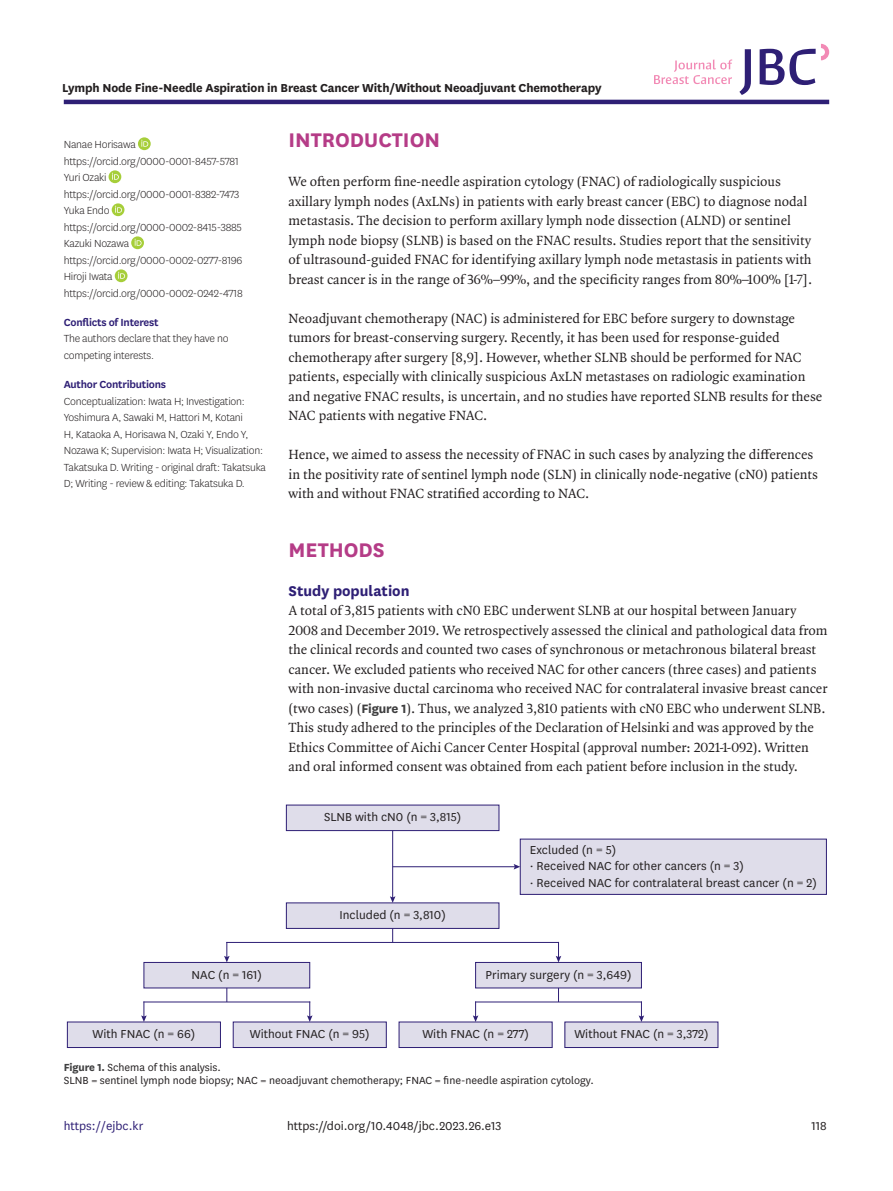
<style>
.page{position:relative;width:893px;height:1191px;background:#fff}
.page>*{position:absolute;margin:0;border:0;box-sizing:border-box;transform-origin:0 0}
.body_title1{font:700 23.1px "National";color:#b53c87}
.body_title2_stacked{font:700 16.5px "National";color:#2e1f75}
.body_p_first{font:14.25px/19.5px "Quadraat OT";color:#231f20}
.body_p{font:14.25px/19.5px "Quadraat OT";color:#231f20}
.doi_running_footer{font:13.5px/16.5px "National";color:#231f20}
.alt-title-type{font:700 13.5px "National";letter-spacing:-.01em;color:#231f20}
.t1{font:13.5px "National";color:#2e1f75}
.conflict_p{font:300 12px/16.5px "National";letter-spacing:-.02em;color:#231f20}
.orcid_url_p{font:300 12px "National";letter-spacing:-.02em;color:#231f20}
.fig_caption{font:12px/13.5px "National";color:#231f20}
.orcid_name_p{font:300 12px "National";letter-spacing:-.02em;color:#231f20}
.conflict_title{font:600 12px "National";letter-spacing:-.02em;color:#2e1f75}
.s1{font-family:"National";font-weight:700;color:#3e3e3f}
.s2{font-weight:700;color:#3e3e3f}
</style>
<div class="page">
<svg style="left:138px;top:137px;width:13px;height:13px"></svg>
<svg style="left:141px;top:140px;width:7px;height:7px"></svg>
<div style="left:109px;top:170px;width:12px;height:13px;background:#a6ce39;border-radius:50%"></div>
<svg style="left:112px;top:173px;width:7px;height:7px"></svg>
<div style="left:112px;top:203px;width:12px;height:13px;background:#a6ce39;border-radius:50%"></div>
<svg style="left:115px;top:206px;width:7px;height:7px"></svg>
<svg style="left:131px;top:236px;width:13px;height:13px"></svg>
<svg style="left:135px;top:239px;width:7px;height:7px"></svg>
<svg style="left:115px;top:269px;width:13px;height:13px"></svg>
<svg style="left:118px;top:272px;width:7px;height:7px"></svg>
<hr style="left:64px;top:100px;width:765px;height:4px;background:#2e1f75">
<svg style="left:654px;top:59px;width:78px;height:25px"></svg>
<svg style="left:739px;top:44px;width:90px;height:51px"></svg>
<div style="left:286px;top:805px;width:213px;height:25px;background:#dfddea"></div>
<div style="left:286px;top:804px;width:213px;height:27px;border:1px solid #2e1f75"></div>
<div style="left:286px;top:903px;width:213px;height:25px;background:#dfddea"></div>
<div style="left:144px;top:962px;width:166px;height:26px;background:#dfddea"></div>
<div style="left:144px;top:962px;width:166px;height:26px;border:1px solid #2e1f75"></div>
<div style="left:399px;top:1022px;width:153px;height:25px;background:#dfddea"></div>
<div style="left:399px;top:1021px;width:153px;height:27px;border:1px solid #2e1f75"></div>
<div style="left:565px;top:1022px;width:153px;height:25px;background:#dfddea"></div>
<div style="left:564px;top:1021px;width:154px;height:27px;border:1px solid #2e1f75"></div>
<div style="left:67px;top:1022px;width:153px;height:25px;background:#dfddea"></div>
<div style="left:67px;top:1021px;width:154px;height:27px;border:1px solid #2e1f75"></div>
<div style="left:233px;top:1022px;width:153px;height:25px;background:#dfddea"></div>
<div style="left:233px;top:1021px;width:154px;height:27px;border:1px solid #2e1f75"></div>
<div style="left:476px;top:962px;width:165px;height:26px;background:#dfddea"></div>
<div style="left:475px;top:962px;width:167px;height:26px;border:1px solid #2e1f75"></div>
<div style="left:520px;top:839px;width:306px;height:55px;background:#dfddea"></div>
<hr style="left:392px;top:830px;width:1px;height:68px;background:#2e1f75">
<svg style="left:390px;top:896px;width:5px;height:7px"></svg>
<hr style="left:393px;top:866px;width:123px;height:1px;background:#2e1f75">
<svg style="left:514px;top:864px;width:6px;height:5px"></svg>
<svg style="left:639px;top:1002px;width:5px;height:20px"></svg>
<svg style="left:473px;top:1002px;width:5px;height:20px"></svg>
<svg style="left:558px;top:988px;width:1px;height:13px"></svg>
<hr style="left:476px;top:1001px;width:165px;height:1px;background:#2e1f75">
<svg style="left:307px;top:1002px;width:6px;height:20px"></svg>
<svg style="left:141px;top:1002px;width:6px;height:20px"></svg>
<svg style="left:226px;top:988px;width:1px;height:13px"></svg>
<hr style="left:144px;top:1001px;width:166px;height:1px;background:#2e1f75">
<svg style="left:556px;top:942px;width:5px;height:20px"></svg>
<svg style="left:224px;top:942px;width:6px;height:20px"></svg>
<svg style="left:392px;top:928px;width:1px;height:14px"></svg>
<hr style="left:227px;top:942px;width:331px;height:1px;background:#2e1f75">
<p class="alt-title-type" style="left:62px;top:78px;width:541px">Lymph Node Fine-Needle Aspiration in Breast Cancer With/Without Neoadjuvant Chemotherapy</p>
<p class="orcid_name_p" style="left:64px;top:137px;width:74px">Nanae Horisawa</p>
<p class="orcid_url_p" style="left:64px;top:153px;width:176px">https://orcid.org/0000-0001-8457-5781</p>
<p class="orcid_name_p" style="left:64px;top:170px;width:44px">Yuri Ozaki</p>
<p class="orcid_url_p" style="left:64px;top:186px;width:177px">https://orcid.org/0000-0001-8382-7473</p>
<p class="orcid_name_p" style="left:64px;top:203px;width:47px">Yuka Endo</p>
<p class="orcid_url_p" style="left:64px;top:219px;width:180px">https://orcid.org/0000-0002-8415-3885</p>
<p class="orcid_name_p" style="left:64px;top:236px;width:67px">Kazuki Nozawa</p>
<p class="orcid_url_p" style="left:64px;top:252px;width:180px">https://orcid.org/0000-0002-0277-8196</p>
<p class="orcid_name_p" style="left:64px;top:269px;width:50px">Hiroji Iwata</p>
<p class="orcid_url_p" style="left:64px;top:285px;width:180px">https://orcid.org/0000-0002-0242-4718</p>
<p class="conflict_title" style="left:64px;top:314px;width:96px">Conflicts of Interest</p>
<p class="conflict_p" style="left:64px;top:330px;width:166px">The authors declare that they have no competing interests.</p>
<p class="conflict_title" style="left:64px;top:376px;width:104px">Author Contributions</p>
<p class="conflict_p" style="left:64px;top:392px;width:204px">Conceptualization: Iwata H; Investigation:<br>Yoshimura A, Sawaki M, Hattori M, Kotani<br>H, Kataoka A, Horisawa N, Ozaki Y, Endo Y, Nozawa K; Supervision: Iwata H; Visualization:<br>Takatsuka D. Writing - original draft: Takatsuka D; Writing - review &amp; editing: Takatsuka D.</p>
<p class="doi_running_footer" style="left:192px;top:966px;width:72px">NAC (n = 161)</p>
<p class="body_title1" style="left:289px;top:124px;width:153px">INTRODUCTION</p>
<p class="body_p_first" style="left:289px;top:172px;width:525px">We often perform fine-needle aspiration cytology (FNAC) of radiologically suspicious axillary lymph nodes (AxLNs) in patients with early breast cancer (EBC) to diagnose nodal metastasis. The decision to perform axillary lymph node dissection (ALND) or sentinel lymph node biopsy (SLNB) is based on the FNAC results. Studies report that the sensitivity of ultrasound-guided FNAC for identifying axillary lymph node metastasis in patients with breast cancer is in the range of 36%–99%, and the specificity ranges from 80%–100% [1-7].</p>
<p class="body_p" style="left:289px;top:308px;width:535px">Neoadjuvant chemotherapy (NAC) is administered for EBC before surgery to downstage tumors for breast-conserving surgery. Recently, it has been used for response-guided chemotherapy after surgery [8,9]. However, whether SLNB should be performed for NAC patients, especially with clinically suspicious AxLN metastases on radiologic examination and negative FNAC results, is uncertain, and no studies have reported SLNB results for these NAC patients with negative FNAC.</p>
<p class="body_p" style="left:289px;top:445px;width:531px">Hence, we aimed to assess the necessity of FNAC in such cases by analyzing the differences in the positivity rate of sentinel lymph node (SLN) in clinically node-negative (cN0) patients with and without FNAC stratified according to NAC.</p>
<p class="body_title1" style="left:289px;top:533px;width:98px">METHODS</p>
<p class="body_title2_stacked" style="left:289px;top:579px;width:123px">Study population</p>
<p class="body_p_first" style="left:289px;top:601px;width:541px">A total of 3,815 patients with cN0 EBC underwent SLNB at our hospital between January 2008 and December 2019. We retrospectively assessed the clinical and pathological data from the clinical records and counted two cases of synchronous or metachronous bilateral breast cancer. We excluded patients who received NAC for other cancers (three cases) and patients with non-invasive ductal carcinoma who received NAC for contralateral invasive breast cancer (two cases) (<span class="s1">Figure 1</span>). Thus, we analyzed 3,810 patients with cN0 EBC who underwent SLNB.<br>This study adhered to the principles of the Declaration of Helsinki and was approved by the Ethics Committee of Aichi Cancer Center Hospital (approval number: 2021-1-092). Written and oral informed consent was obtained from each patient before inclusion in the study.</p>
<p class="doi_running_footer" style="left:324px;top:808px;width:139px">SLNB with cN0 (n = 3,815)</p>
<p class="doi_running_footer" style="left:339px;top:906px;width:108px">Included (n = 3,810)</p>
<p class="doi_running_footer" style="left:530px;top:841px;width:289px">Excluded (n = 5)<br>· Received NAC for other cancers (n = 3)<br>· Received NAC for contralateral breast cancer (n = 2)</p>
<p class="doi_running_footer" style="left:486px;top:966px;width:147px">Primary surgery (n = 3,649)</p>
<p class="doi_running_footer" style="left:93px;top:1025px;width:104px">With FNAC (n = 66)</p>
<p class="doi_running_footer" style="left:250px;top:1025px;width:121px">Without FNAC (n = 95)</p>
<p class="doi_running_footer" style="left:422px;top:1025px;width:108px">With FNAC (n = 277)</p>
<p class="doi_running_footer" style="left:574px;top:1025px;width:136px">Without FNAC (n = 3,372)</p>
<p class="fig_caption" style="left:64px;top:1059px;width:531px"><span class="s2">Figure 1.</span> Schema of this analysis.<br>SLNB = sentinel lymph node biopsy; NAC = neoadjuvant chemotherapy; FNAC = fine-needle aspiration cytology.</p>
<p class="t1" style="left:64px;top:1116px;width:81px">https://ejbc.kr</p>
<p class="doi_running_footer" style="left:287px;top:1116px;width:216px">https://doi.org/10.4048/jbc.2023.26.e13</p>
<p class="doi_running_footer" style="left:811px;top:1116px;width:17px">118</p>
</div>
